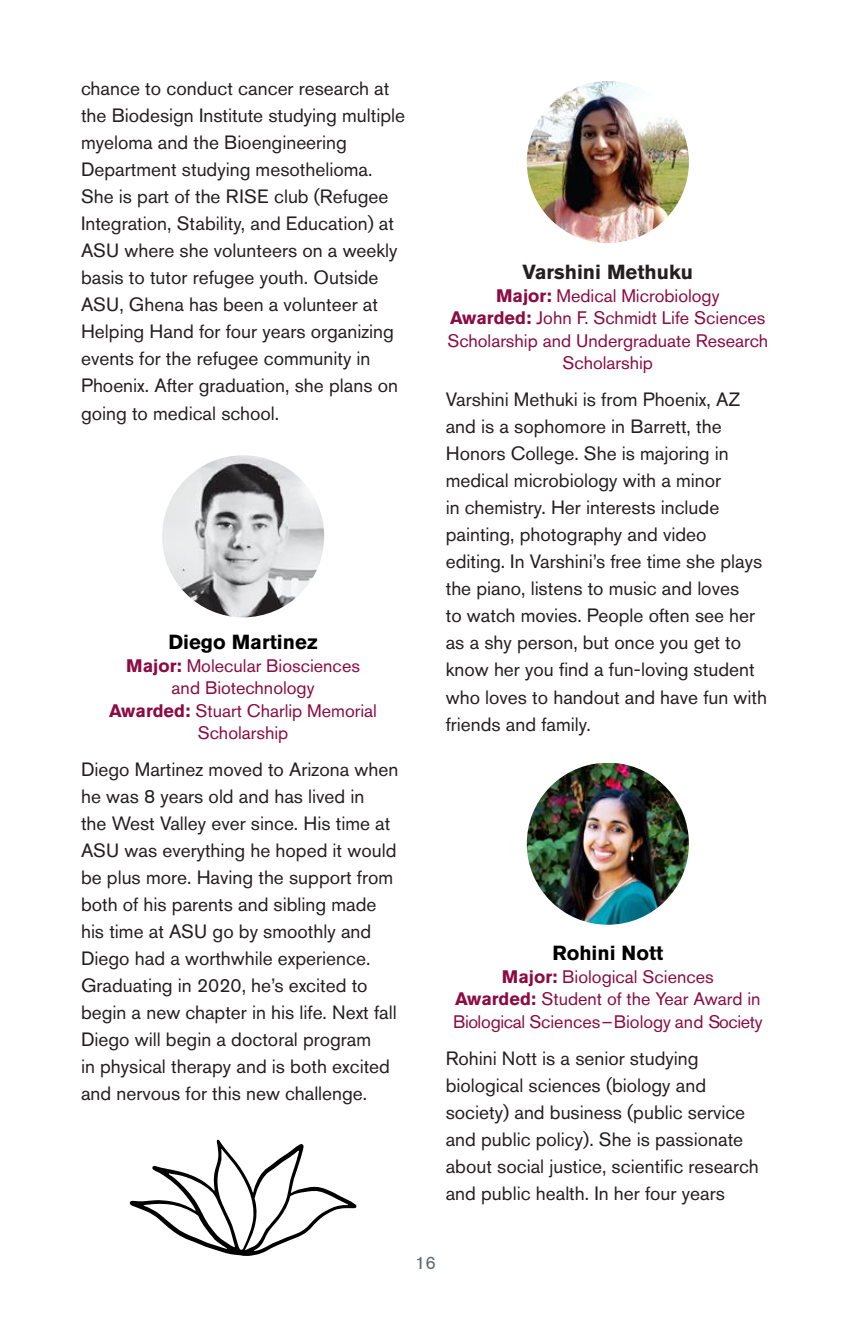
<style>
.page{position:relative;width:851px;height:1337px;background:#fff}
.page>*{position:absolute;margin:0;border:0;box-sizing:border-box;transform-origin:0 0}
._05_bio_text{font:700 20.25px "Akzidenz Grotesk Std";color:#000001}
._05_bio_text-2{font:700 20.25px "Akzidenz Grotesk Std";color:#231f20}
._05_bio_text_copy{font:19.12px/27px "Akzidenz Grotesk Std";color:#231f20}
._03_major{font:18px/22.5px "Akzidenz Grotesk Std";color:#8c0b42;text-align:center}
.t1{font:18px "Akzidenz Grotesk Std";color:#5a676e}
.s1{font-weight:700}
</style>
<div class="page">
<img style="left:526px;top:81px;width:162px;height:162px;border-radius:81px">
<img style="left:526px;top:763px;width:162px;height:161px;border-radius:79px">
<img style="left:162px;top:455px;width:162px;height:162px;border-radius:81px">
<svg style="left:130px;top:1139px;width:227px;height:117px"></svg>
<p class="_05_bio_text_copy" style="left:81px;top:75px;width:325px">chance to conduct cancer research at the Biodesign Institute studying multiple myeloma and the Bioengineering Department studying mesothelioma.<br>She is part of the RISE club (Refugee Integration, Stability, and Education) at ASU where she volunteers on a weekly basis to tutor refugee youth. Outside ASU, Ghena has been a volunteer at Helping Hand for four years organizing events for the refugee community in Phoenix. After graduation, she plans on going to medical school.</p>
<p class="_05_bio_text" style="left:168px;top:630px;width:151px">Diego Martinez</p>
<p class="_03_major" style="left:126px;top:654px;width:235px"><span class="s1">Major:</span> Molecular Biosciences and Biotechnology</p>
<p class="_03_major" style="left:109px;top:699px;width:269px"><span class="s1">Awarded:</span> Stuart Charlip Memorial<br>Scholarship</p>
<p class="_05_bio_text_copy" style="left:81px;top:756px;width:319px">Diego Martinez moved to Arizona when he was 8 years old and has lived in<br>the West Valley ever since. His time at ASU was everything he hoped it would be plus more. Having the support from both of his parents and sibling made his time at ASU go by smoothly and Diego had a worthwhile experience.<br>Graduating in 2020, he’s excited to begin a new chapter in his life. Next fall Diego will begin a doctoral program<br>in physical therapy and is both excited and nervous for this new challenge.</p>
<p class="_05_bio_text-2" style="left:522px;top:260px;width:172px">Varshini Methuku</p>
<p class="_03_major" style="left:496px;top:284px;width:225px"><span class="s1">Major:</span> Medical Microbiology</p>
<p class="_03_major" style="left:447px;top:306px;width:322px"><span class="s1">Awarded:</span> John F. Schmidt Life Sciences<br>Scholarship and Undergraduate Research<br>Scholarship</p>
<p class="_05_bio_text_copy" style="left:446px;top:386px;width:323px">Varshini Methuki is from Phoenix, AZ and is a sophomore in Barrett, the Honors College. She is majoring in medical microbiology with a minor<br>in chemistry. Her interests include painting, photography and video editing. In Varshini’s free time she plays the piano, listens to music and loves<br>to watch movies. People often see her as a shy person, but once you get to know her you find a fun-loving student who loves to handout and have fun with friends and family.</p>
<p class="_05_bio_text" style="left:552px;top:941px;width:112px">Rohini Nott</p>
<p class="_03_major" style="left:453px;top:965px;width:311px"><span class="s1">Major:</span> Biological Sciences<br><span class="s1">Awarded:</span> Student of the Year Award in<br>Biological Sciences–Biology and Society</p>
<p class="_05_bio_text_copy" style="left:446px;top:1044px;width:314px">Rohini Nott is a senior studying biological sciences (biology and society) and business (public service and public policy). She is passionate about social justice, scientific research and public health. In her four years</p>
<p class="t1" style="left:415px;top:1252px;width:22px">16</p>
</div>
